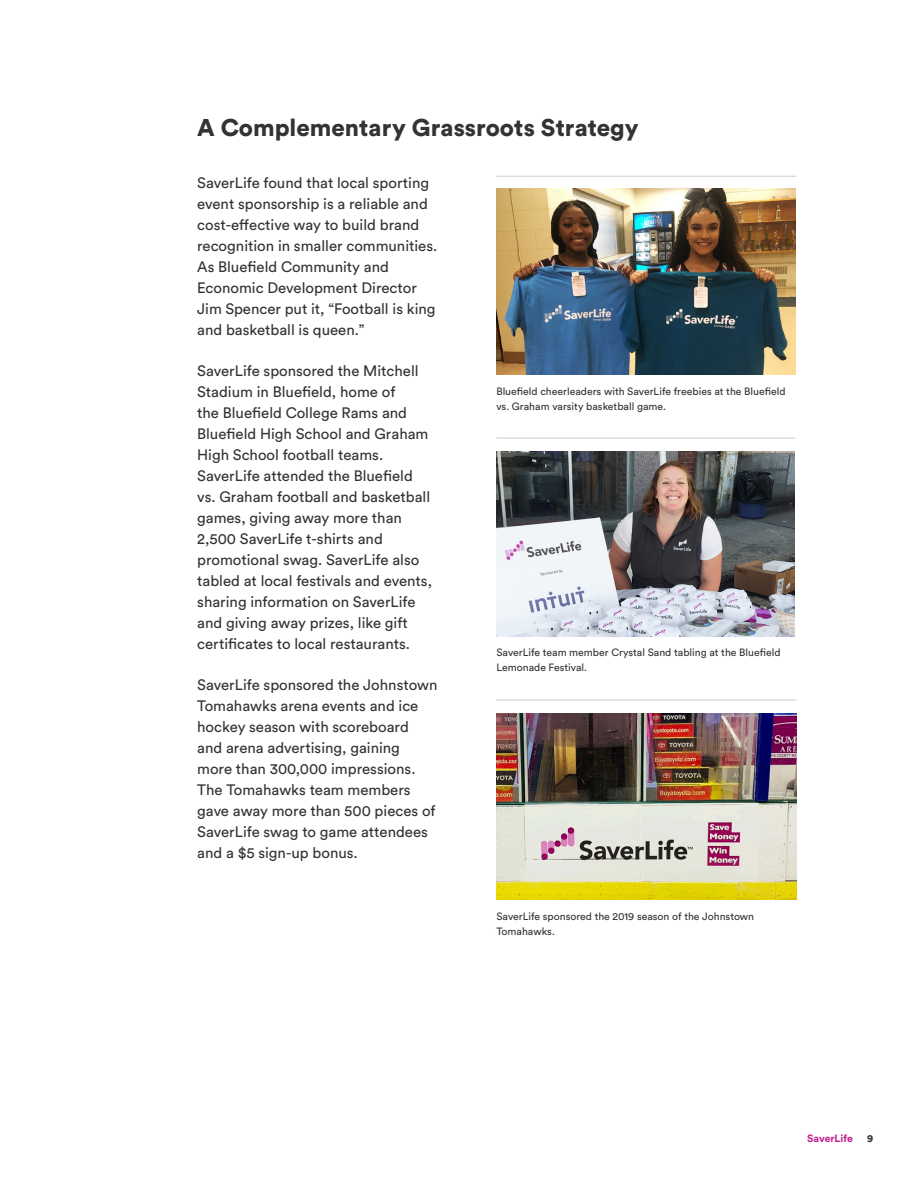
<style>
.page{position:relative;width:918px;height:1188px;background:#fff}
.page>*{position:absolute;margin:0;border:0;box-sizing:border-box;transform-origin:0 0}
.Text_in_circles{font:900 24px "Circular Std";color:#323332}
.body_text_-_grey_10p{font:15px/21px "Circular Std";color:#323332}
.body_text_-_grey_10p-2{font:10.5px/15px "Circular Std";color:#323332}
.t1{font:700 10.5px "Circular Std";color:#bf1a8a}
.t2{font:900 10.5px "Circular Std";color:#323332}
</style>
<div class="page">
<img style="left:496px;top:189px;width:299px;height:186px">
<hr style="left:496px;top:176px;width:301px;height:1px;background:#deddde">
<img style="left:496px;top:451px;width:298px;height:185px">
<hr style="left:496px;top:437px;width:299px;height:2px;background:#deddde">
<hr style="left:496px;top:699px;width:301px;height:2px;background:#deddde">
<img style="left:496px;top:714px;width:300px;height:186px">
<p class="Text_in_circles" style="left:197px;top:111px;width:443px">A Complementary Grassroots Strategy</p>
<p class="body_text_-_grey_10p" style="left:197px;top:172px;width:242px">SaverLife found that local sporting event sponsorship is a reliable and cost-effective way to build brand recognition in smaller communities.<br>As Bluefield Community and Economic Development Director Jim Spencer put it, “Football is king and basketball is queen.”</p>
<p class="body_text_-_grey_10p" style="left:197px;top:360px;width:236px">SaverLife sponsored the Mitchell<br>Stadium in Bluefield, home of<br>the Bluefield College Rams and<br>Bluefield High School and Graham<br>High School football teams.<br>SaverLife attended the Bluefield vs. Graham football and basketball games, giving away more than<br>2,500 SaverLife t-shirts and promotional swag. SaverLife also tabled at local festivals and events, sharing information on SaverLife and giving away prizes, like gift certificates to local restaurants.</p>
<p class="body_text_-_grey_10p" style="left:197px;top:674px;width:242px">SaverLife sponsored the Johnstown<br>Tomahawks arena events and ice hockey season with scoreboard and arena advertising, gaining more than 300,000 impressions.<br>The Tomahawks team members gave away more than 500 pieces of<br>SaverLife swag to game attendees and a $5 sign-up bonus.</p>
<p class="body_text_-_grey_10p-2" style="left:496px;top:384px;width:291px">Bluefield cheerleaders with SaverLife freebies at the Bluefield vs. Graham varsity basketball game.</p>
<p class="body_text_-_grey_10p-2" style="left:496px;top:645px;width:286px">SaverLife team member Crystal Sand tabling at the Bluefield<br>Lemonade Festival.</p>
<p class="body_text_-_grey_10p-2" style="left:496px;top:909px;width:259px">SaverLife sponsored the 2019 season of the Johnstown<br>Tomahawks.</p>
<p class="t1" style="left:807px;top:1132px;width:47px">SaverLife</p>
<p class="t2" style="left:867px;top:1132px;width:8px">9</p>
</div>
